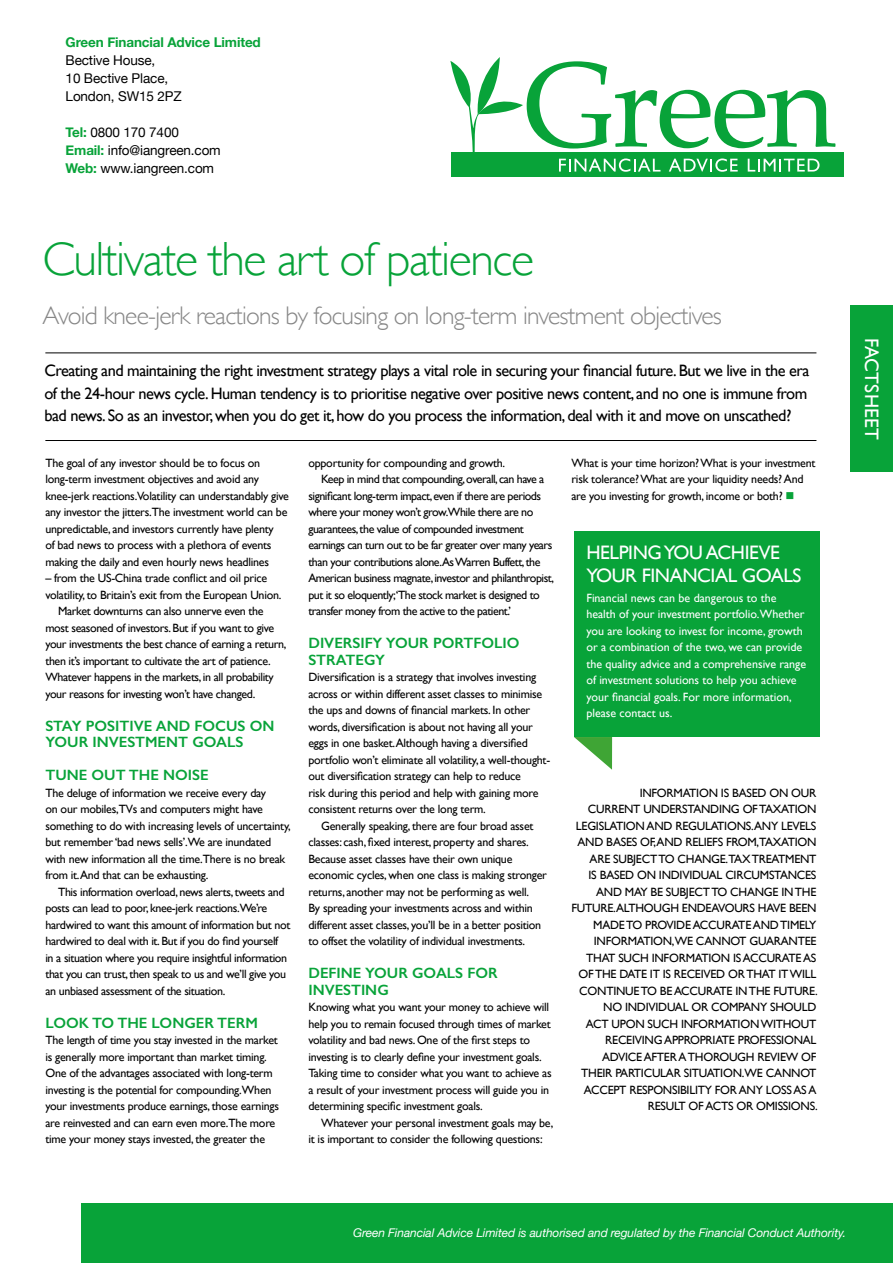
<style>
.page{position:relative;width:893px;height:1263px;background:#fff}
.page>*{position:absolute;margin:0;border:0;box-sizing:border-box;transform-origin:0 0}
.t1{font:300 48px "Gill Sans";letter-spacing:-.03em;color:#08a339}
.t2{font:300 25.5px "Gill Sans";letter-spacing:-.03em;color:#878787}
.t3{font:19.5px/22.5px "Gill Sans";letter-spacing:-.02em;color:#fff}
.t4{font:19.5px "Gill Sans";letter-spacing:.01em;color:#fff}
.t5{font:16.5px/22.5px "Gill Sans";letter-spacing:-.03em;color:#000}
.t6{font:600 15px/16.5px "Gill Sans";color:#08a339}
.t7{font:13.5px/18px "Helvetica Neue";letter-spacing:-.01em;color:#000}
.t8{font:700 13.5px "Helvetica Neue";letter-spacing:-.01em;color:#08a339}
.t9{font:12px/16.5px "Gill Sans";letter-spacing:-.02em;color:#000}
.t10{font:12px "Gill Sans";letter-spacing:-.04em;color:#000}
.t11{font:12px/16.5px "Gill Sans";color:#fff}
.t12{font:italic 12px "Helvetica Neue";letter-spacing:-.01em;color:#fff}
.s1{font-weight:700;color:#08a339}
.s2{color:#08a339}
</style>
<div class="page">
<hr style="left:45px;top:440px;width:771px;height:1px;background:#000">
<hr style="left:45px;top:352px;width:771px;height:1px;background:#000">
<svg style="left:574px;top:737px;width:38px;height:33px"></svg>
<div style="left:574px;top:531px;width:245px;height:206px;background:#08a339"></div>
<div style="left:850px;top:306px;width:43px;height:166px;background:#08a339"></div>
<div style="left:81px;top:1203px;width:812px;height:60px;background:#08a339"></div>
<div style="left:451px;top:152px;width:393px;height:24px;background:#08a339"></div>
<svg style="left:450px;top:57px;width:385px;height:115px"></svg>
<p class="t8" style="left:66px;top:34px;width:197px">Green Financial Advice Limited</p>
<p class="t7" style="left:66px;top:51px;width:118px">Bective House,<br>10 Bective Place,<br>London, SW15 2PZ</p>
<p class="t7" style="left:66px;top:123px;width:157px"><span class="s1">Tel:</span> 0800 170 7400<br><span class="s1">Email:</span> info@iangreen.com<br><span class="s1">Web:</span> www.iangreen.com</p>
<h1 class="t1" style="left:43px;top:232px;width:493px">Cultivate the art of patience</h1>
<h2 class="t2" style="left:43px;top:301px;width:681px">Avoid knee-jerk reactions by focusing on long-term investment objectives</h2>
<p class="t5" style="left:44px;top:359px;width:767px">Creating and maintaining the right investment strategy plays a vital role in securing your financial future. But we live in the era of the 24-hour news cycle. Human tendency is to prioritise negative over positive news content, and no one is immune from bad news. So as an investor, when you do get it, how do you process the information, deal with it and move on unscathed?</p>
<p class="t9" style="left:45px;top:454px;width:245px">The goal of any investor should be to focus on long-term investment objectives and avoid any knee-jerk reactions.Volatility can understandably give any investor the jitters.The investment world can be unpredictable, and investors currently have plenty<br>of bad news to process with a plethora of events making the daily and even hourly news headlines</p>
<p class="t9" style="left:45px;top:570px;width:223px">– from the US-China trade conflict and oil price</p>
<p class="t9" style="left:45px;top:586px;width:238px">volatility, to Britain’s exit from the European Union.</p>
<p class="t9" style="left:58px;top:603px;width:207px">Market downturns can also unnerve even the</p>
<p class="t9" style="left:45px;top:619px;width:230px">most seasoned of investors. But if you want to give</p>
<p class="t9" style="left:45px;top:636px;width:243px">your investments the best chance of earning a return,</p>
<p class="t9" style="left:45px;top:652px;width:227px">then it’s important to cultivate the art of patience.</p>
<p class="t9" style="left:45px;top:669px;width:230px">Whatever happens in the markets, in all probability</p>
<p class="t9" style="left:45px;top:685px;width:211px">your reasons for investing won’t have changed.</p>
<p class="t6" style="left:45px;top:717px;width:231px">STAY POSITIVE AND FOCUS ON<br>YOUR INVESTMENT GOALS</p>
<p class="t6" style="left:45px;top:767px;width:165px">TUNE OUT THE NOISE</p>
<p class="t9" style="left:45px;top:784px;width:247px">The deluge of information we receive every day<br>on our mobiles,TVs and computers might have something to do with increasing levels of uncertainty, but remember ‘bad news sells’.We are inundated with new information all the time.There is no break from it.And that can be exhausting.</p>
<p class="t9" style="left:45px;top:883px;width:247px;text-indent:13px">This information overload, news alerts, tweets and posts can lead to poor, knee-jerk reactions.We’re hardwired to want this amount of information but not hardwired to deal with it. But if you do find yourself<br>in a situation where you require insightful information that you can trust, then speak to us and we’ll give you an unbiased assessment of the situation.</p>
<p class="t6" style="left:45px;top:1014px;width:214px">LOOK TO THE LONGER TERM</p>
<p class="t9" style="left:45px;top:1032px;width:235px">The length of time you stay invested in the market is generally more important than market timing.<br>One of the advantages associated with long-term investing is the potential for compounding.When your investments produce earnings, those earnings are reinvested and can earn even more.The more time your money stays invested, the greater the</p>
<p class="t9" style="left:571px;top:454px;width:246px">What is your time horizon? What is your investment risk tolerance? What are your liquidity needs? And are you investing for growth, income or both? <span class="s2">■</span></p>
<p class="t9" style="left:308px;top:454px;width:198px">opportunity for compounding and growth.</p>
<p class="t10" style="left:321px;top:472px;width:225px">Keep in mind that compounding, overall, can have a</p>
<p class="t10" style="left:308px;top:488px;width:234px">significant long-term impact, even if there are periods</p>
<p class="t10" style="left:308px;top:505px;width:226px">where your money won’t grow.While there are no</p>
<p class="t10" style="left:308px;top:521px;width:217px">guarantees, the value of compounded investment</p>
<p class="t10" style="left:308px;top:538px;width:246px">earnings can turn out to be far greater over many years</p>
<p class="t10" style="left:308px;top:554px;width:234px">than your contributions alone.As Warren Buffett, the</p>
<p class="t10" style="left:308px;top:571px;width:247px">American business magnate, investor and philanthropist,</p>
<p class="t10" style="left:308px;top:587px;width:233px">put it so eloquently;‘The stock market is designed to</p>
<p class="t10" style="left:308px;top:604px;width:204px">transfer money from the active to the patient.’</p>
<p class="t6" style="left:308px;top:635px;width:213px">DIVERSIFY YOUR PORTFOLIO<br>STRATEGY</p>
<p class="t9" style="left:308px;top:669px;width:243px">Diversification is a strategy that involves investing across or within different asset classes to minimise the ups and downs of financial markets. In other words, diversification is about not having all your eggs in one basket.Although having a diversified portfolio won’t eliminate all volatility, a well-thought&shy;out diversification strategy can help to reduce<br>risk during this period and help with gaining more consistent returns over the long term.</p>
<p class="t9" style="left:308px;top:817px;width:240px;text-indent:13px">Generally speaking, there are four broad asset classes: cash, fixed interest, property and shares.<br>Because asset classes have their own unique economic cycles, when one class is making stronger returns, another may not be performing as well.<br>By spreading your investments across and within different asset classes, you’ll be in a better position to offset the volatility of individual investments.</p>
<p class="t6" style="left:308px;top:965px;width:191px">DEFINE YOUR GOALS FOR<br>INVESTING</p>
<p class="t9" style="left:308px;top:999px;width:245px">Knowing what you want your money to achieve will help you to remain focused through times of market volatility and bad news. One of the first steps to investing is to clearly define your investment goals.<br>Taking time to consider what you want to achieve as a result of your investment process will guide you in determining specific investment goals.</p>
<p class="t9" style="left:308px;top:1114px;width:246px;text-indent:13px">Whatever your personal investment goals may be, it is important to consider the following questions:</p>
<h3 class="t3" style="left:586px;top:541px;width:217px">HELPING YOU ACHIEVE<br>YOUR FINANCIAL GOALS</h3>
<p class="t11" style="left:586px;top:589px;width:221px">Financial news can be dangerous to the health of your investment portfolio.Whether you are looking to invest for income, growth or a combination of the two, we can provide the quality advice and a comprehensive range of investment solutions to help you achieve your financial goals. For more information, please contact us.</p>
<p class="t9" style="left:571px;top:784px;width:248px;text-align:right">INFORMATION IS BASED ON OUR<br>CURRENT UNDERSTANDING OF TAXATION LEGISLATION AND REGULATIONS.ANY LEVELS AND BASES OF,AND RELIEFS FROM,TAXATION ARE SUBJECT TO CHANGE.TAX TREATMENT<br>IS BASED ON INDIVIDUAL CIRCUMSTANCES AND MAY BE SUBJECT TO CHANGE IN THE FUTURE.ALTHOUGH ENDEAVOURS HAVE BEEN MADE TO PROVIDE ACCURATE AND TIMELY INFORMATION,WE CANNOT GUARANTEE THAT SUCH INFORMATION IS ACCURATE AS OF THE DATE IT IS RECEIVED OR THAT IT WILL CONTINUE TO BE ACCURATE IN THE FUTURE.<br>NO INDIVIDUAL OR COMPANY SHOULD<br>ACT UPON SUCH INFORMATION WITHOUT RECEIVING APPROPRIATE PROFESSIONAL ADVICE AFTER A THOROUGH REVIEW OF THEIR PARTICULAR SITUATION.WE CANNOT ACCEPT RESPONSIBILITY FOR ANY LOSS AS A RESULT OF ACTS OR OMISSIONS.</p>
<h3 class="t4" style="left:883px;top:338px;width:104px;rotate:90deg">FACTSHEET</h3>
<p class="t12" style="left:353px;top:1226px;width:494px">Green Financial Advice Limited is authorised and regulated by the Financial Conduct Authority.</p>
</div>
